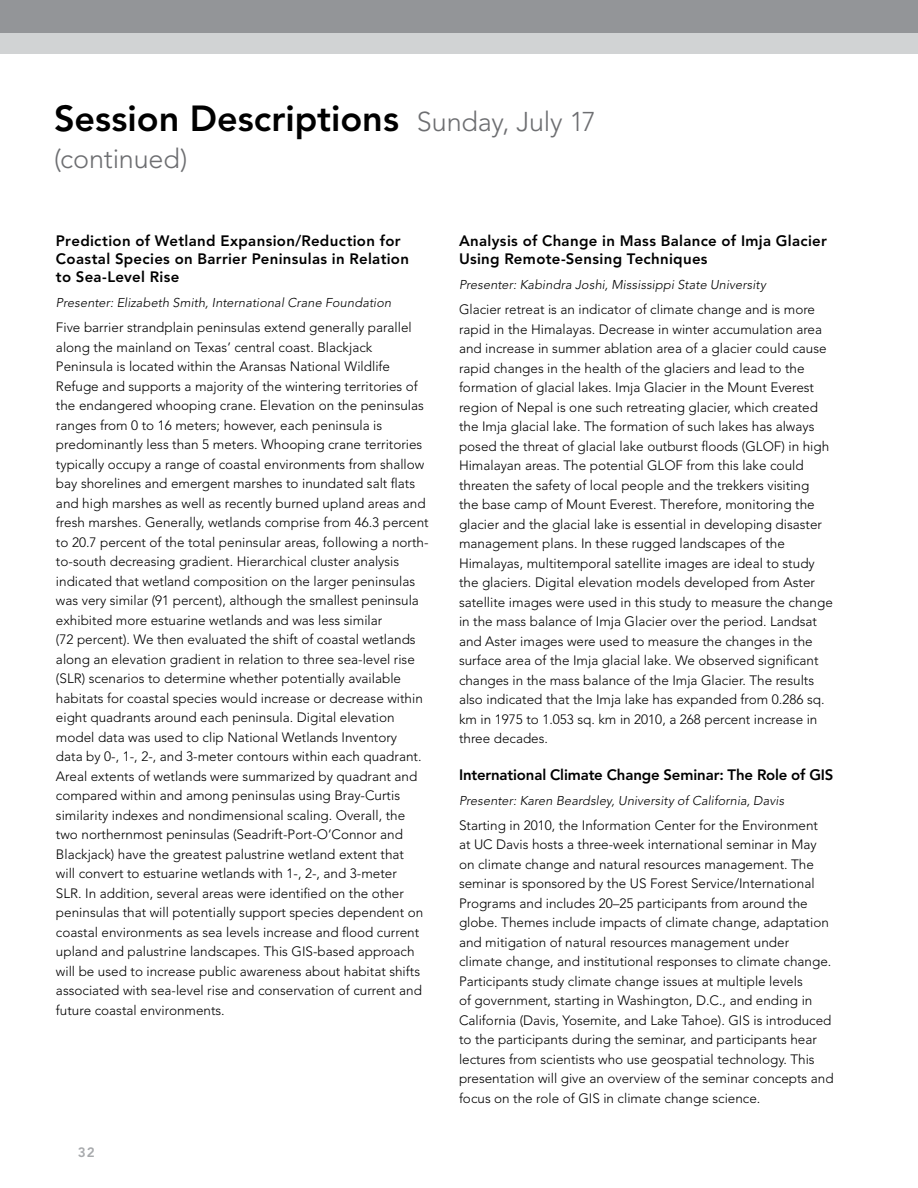
<style>
.page{position:relative;width:918px;height:1188px;background:#fff}
.page>*{position:absolute;margin:0;border:0;box-sizing:border-box;transform-origin:0 0}
.t1{font:800 36px "Avenir LT Std";color:#000}
.t2{font:300 27px "Avenir LT Std";letter-spacing:-.005em;color:#6d6e71}
.t3{font:800 15px/18px "Avenir LT Std";letter-spacing:.02em;color:#000}
.t4{font:800 15px "Avenir LT Std";letter-spacing:-.01em;color:#000}
.t5{font:300 13.5px/19.5px "Avenir LT Std";color:#000}
.t6{font:800 13.5px "Avenir LT Std";color:#a7a9ac}
.t7{font:italic 300 12.75px "Avenir LT Std";letter-spacing:.01em;color:#000}
.s1{font-weight:300;font-size:27px;color:#6d6e71}
</style>
<div class="page">
<div style="left:0;top:0;width:918px;height:34px;background:#939598"></div>
<div style="left:0;top:34px;width:918px;height:20px;background:#d1d3d4"></div>
<h1 class="t1" style="left:54px;top:97px;width:543px">Session Descriptions <span class="s1">Sunday, July 17</span></h1>
<h2 class="t2" style="left:54px;top:143px;width:135px">(continued)</h2>
<p class="t3" style="left:56px;top:232px;width:355px">Prediction of Wetland Expansion/Reduction for<br>Coastal Species on Barrier Peninsulas in Relation to Sea-Level Rise</p>
<p class="t7" style="left:56px;top:295px;width:337px">Presenter: Elizabeth Smith, International Crane Foundation</p>
<p class="t5" style="left:56px;top:318px;width:374px">Five barrier strandplain peninsulas extend generally parallel along the mainland on Texas’ central coast. Blackjack Peninsula is located within the Aransas National Wildlife Refuge and supports a majority of the wintering territories of the endangered whooping crane. Elevation on the peninsulas ranges from 0 to 16 meters; however, each peninsula is predominantly less than 5 meters. Whooping crane territories typically occupy a range of coastal environments from shallow bay shorelines and emergent marshes to inundated salt flats and high marshes as well as recently burned upland areas and fresh marshes. Generally, wetlands comprise from 46.3 percent to 20.7 percent of the total peninsular areas, following a north&shy;to-south decreasing gradient. Hierarchical cluster analysis indicated that wetland composition on the larger peninsulas was very similar (91 percent), although the smallest peninsula exhibited more estuarine wetlands and was less similar<br>(72 percent). We then evaluated the shift of coastal wetlands along an elevation gradient in relation to three sea-level rise (SLR) scenarios to determine whether potentially available habitats for coastal species would increase or decrease within eight quadrants around each peninsula. Digital elevation model data was used to clip National Wetlands Inventory<br>data by 0-, 1-, 2-, and 3-meter contours within each quadrant.<br>Areal extents of wetlands were summarized by quadrant and compared within and among peninsulas using Bray-Curtis similarity indexes and nondimensional scaling. Overall, the two northernmost peninsulas (Seadrift-Port-O’Connor and Blackjack) have the greatest palustrine wetland extent that<br>will convert to estuarine wetlands with 1-, 2-, and 3-meter<br>SLR. In addition, several areas were identified on the other peninsulas that will potentially support species dependent on coastal environments as sea levels increase and flood current upland and palustrine landscapes. This GIS-based approach will be used to increase public awareness about habitat shifts associated with sea-level rise and conservation of current and future coastal environments.</p>
<p class="t6" style="left:78px;top:1144px;width:19px">32</p>
<p class="t3" style="left:459px;top:232px;width:370px">Analysis of Change in Mass Balance of Imja Glacier<br>Using Remote-Sensing Techniques</p>
<p class="t7" style="left:459px;top:277px;width:308px">Presenter: Kabindra Joshi, Mississippi State University</p>
<p class="t5" style="left:459px;top:300px;width:375px">Glacier retreat is an indicator of climate change and is more rapid in the Himalayas. Decrease in winter accumulation area and increase in summer ablation area of a glacier could cause rapid changes in the health of the glaciers and lead to the formation of glacial lakes. Imja Glacier in the Mount Everest region of Nepal is one such retreating glacier, which created the Imja glacial lake. The formation of such lakes has always posed the threat of glacial lake outburst floods (GLOF) in high Himalayan areas. The potential GLOF from this lake could threaten the safety of local people and the trekkers visiting<br>the base camp of Mount Everest. Therefore, monitoring the glacier and the glacial lake is essential in developing disaster management plans. In these rugged landscapes of the Himalayas, multitemporal satellite images are ideal to study the glaciers. Digital elevation models developed from Aster satellite images were used in this study to measure the change in the mass balance of Imja Glacier over the period. Landsat and Aster images were used to measure the changes in the surface area of the Imja glacial lake. We observed significant changes in the mass balance of the Imja Glacier. The results also indicated that the Imja lake has expanded from 0.286 sq. km in 1975 to 1.053 sq. km in 2010, a 268 percent increase in three decades.</p>
<p class="t4" style="left:459px;top:766px;width:376px">International Climate Change Seminar: The Role of GIS</p>
<p class="t7" style="left:459px;top:793px;width:327px">Presenter: Karen Beardsley, University of California, Davis</p>
<p class="t5" style="left:459px;top:816px;width:376px">Starting in 2010, the Information Center for the Environment<br>at UC Davis hosts a three-week international seminar in May on climate change and natural resources management. The seminar is sponsored by the US Forest Service/International Programs and includes 20–25 participants from around the globe. Themes include impacts of climate change, adaptation and mitigation of natural resources management under climate change, and institutional responses to climate change.<br>Participants study climate change issues at multiple levels<br>of government, starting in Washington, D.C., and ending in California (Davis, Yosemite, and Lake Tahoe). GIS is introduced to the participants during the seminar, and participants hear lectures from scientists who use geospatial technology. This presentation will give an overview of the seminar concepts and focus on the role of GIS in climate change science.</p>
</div>
